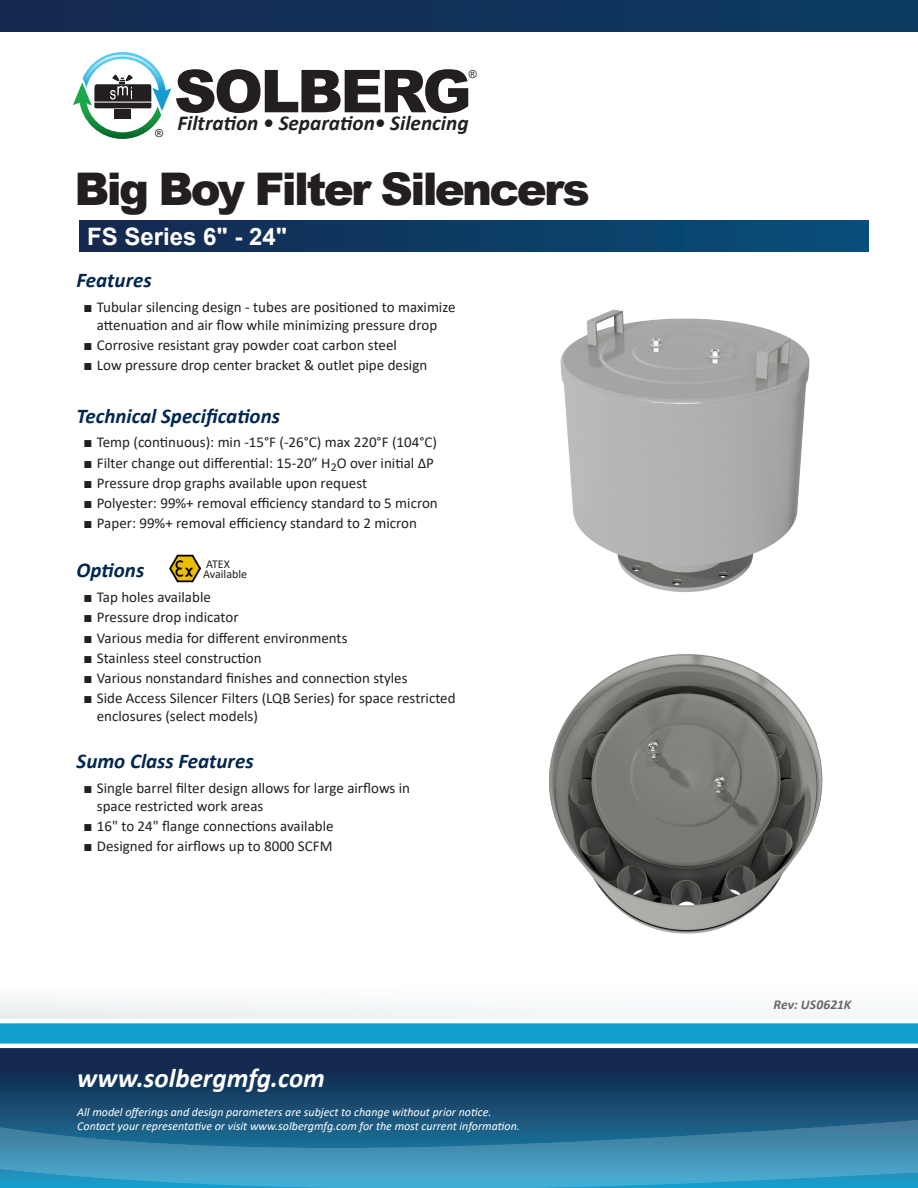
<style>
.page{position:relative;width:918px;height:1188px;background:#fff}
.page>*{position:absolute;margin:0;border:0;box-sizing:border-box;transform-origin:0 0}
.t1{font:900 59.1px "Arial";letter-spacing:-.045em;color:#231f20}
.t2{font:900 45px "Arial";letter-spacing:-.06em;color:#231f20}
.t3{font:italic 700 27px "Calibri";color:#fff}
.Section_Headline__on{font:700 24px "Arial";color:#fff}
.t4{font:italic 700 21.3px "Calibri";color:#231f20}
.Section_Title{font:italic 700 21px "Calibri";color:#002751}
.t5{font:15px/18px "Calibri";color:#231f20}
.t6{font:italic 700 13.5px "Calibri";letter-spacing:.005em;color:#231f20}
.t7{font:italic 12px/14.4px "Calibri";color:#fff}
.t8{font:12px "Calibri";color:#231f20}
.t9{font:10.95px "Arial";color:#231f20}
.s1{font-family:"Arial"}
</style>
<div class="page">
<svg style="left:0;top:1048px;width:918px;height:140px;background:#255f85"></svg>
<svg style="left:0;top:1023px;width:918px;height:21px;background:#1ba0ce"></svg>
<svg style="left:73px;top:52px;width:98px;height:87px"></svg>
<div style="left:0;top:0;width:918px;height:32px;background:#11325a"></div>
<img style="left:560px;top:309px;width:250px;height:283px">
<img style="left:549px;top:654px;width:274px;height:280px">
<img style="left:169px;top:554px;width:32px;height:28px">
<div style="left:79px;top:221px;width:790px;height:30px;background:linear-gradient(to right,#14284e,#074f7b)"></div>
<p class="t9" style="left:155px;top:126px;width:10px">®</p>
<h1 class="t1" style="left:174px;top:48px;width:299px">SOLBERG</h1>
<h3 class="t4" style="left:177px;top:108px;width:293px">Filtration • Separation• Silencing</h3>
<p class="t9" style="left:469px;top:67px;width:10px">®</p>
<p class="t2" style="left:74px;top:156px;width:517px">Big Boy Filter Silencers</p>
<p class="Section_Headline__on" style="left:87px;top:220px;width:202px">FS Series 6" - 24"</p>
<p class="Section_Title" style="left:77px;top:265px;width:77px">Features</p>
<p class="t5" style="left:83px;top:298px;width:374px;text-align:center"><span class="s1">■</span> Tubular silencing design - tubes are positioned to maximize attenuation and air flow while minimizing pressure drop</p>
<p class="t5" style="left:83px;top:336px;width:315px"><span class="s1">■</span> Corrosive resistant gray powder coat carbon steel</p>
<p class="t5" style="left:83px;top:356px;width:345px"><span class="s1">■</span> Low pressure drop center bracket &amp; outlet pipe design</p>
<p class="Section_Title" style="left:77px;top:401px;width:205px">Technical Specifications</p>
<p class="t5" style="left:83px;top:433px;width:355px"><span class="s1">■</span> Temp (continuous): min -15°F (-26°C) max 220°F (104°C)</p>
<p class="t5" style="left:83px;top:453px;width:352px"><span class="s1">■</span> Filter change out differential: 15-20” H<sub>2</sub>O over initial ΔP</p>
<p class="t5" style="left:83px;top:473px;width:285px"><span class="s1">■</span> Pressure drop graphs available upon request</p>
<p class="t5" style="left:83px;top:494px;width:356px"><span class="s1">■</span> Polyester: 99%+ removal efficiency standard to 5 micron</p>
<p class="t5" style="left:83px;top:514px;width:335px"><span class="s1">■</span> Paper: 99%+ removal efficiency standard to 2 micron</p>
<p class="Section_Title" style="left:77px;top:556px;width:69px">Options</p>
<p class="t5" style="left:83px;top:588px;width:129px"><span class="s1">■</span> Tap holes available</p>
<p class="t5" style="left:83px;top:608px;width:157px"><span class="s1">■</span> Pressure drop indicator</p>
<p class="t5" style="left:83px;top:628px;width:266px"><span class="s1">■</span> Various media for different environments</p>
<p class="t5" style="left:83px;top:648px;width:180px"><span class="s1">■</span> Stainless steel construction</p>
<p class="t5" style="left:83px;top:668px;width:326px"><span class="s1">■</span> Various nonstandard finishes and connection styles</p>
<p class="t5" style="left:97px;top:689px;width:360px;text-indent:-14px"><span class="s1">■</span> Side Access Silencer Filters (LQB Series) for space restricted enclosures (select models)</p>
<p class="Section_Title" style="left:77px;top:746px;width:179px">Sumo Class Features</p>
<p class="t5" style="left:97px;top:779px;width:315px;text-indent:-14px"><span class="s1">■</span> Single barrel filter design allows for large airflows in space restricted work areas</p>
<p class="t5" style="left:83px;top:817px;width:252px"><span class="s1">■</span> 16" to 24" flange connections available</p>
<p class="t5" style="left:83px;top:837px;width:251px"><span class="s1">■</span> Designed for airflows up to 8000 SCFM</p>
<p class="t8" style="left:206px;top:555px;width:25px">ATEX</p>
<p class="t8" style="left:203px;top:565px;width:45px">Available</p>
<h3 class="t3" style="left:77px;top:1059px;width:249px">www.solbergmfg.com</h3>
<p class="t7" style="left:77px;top:1104px;width:444px">All model offerings and design parameters are subject to change without prior notice.<br>Contact your representative or visit www.solbergmfg.com for the most current information.</p>
<p class="t6" style="left:774px;top:995px;width:79px">Rev: US0621K</p>
</div>
